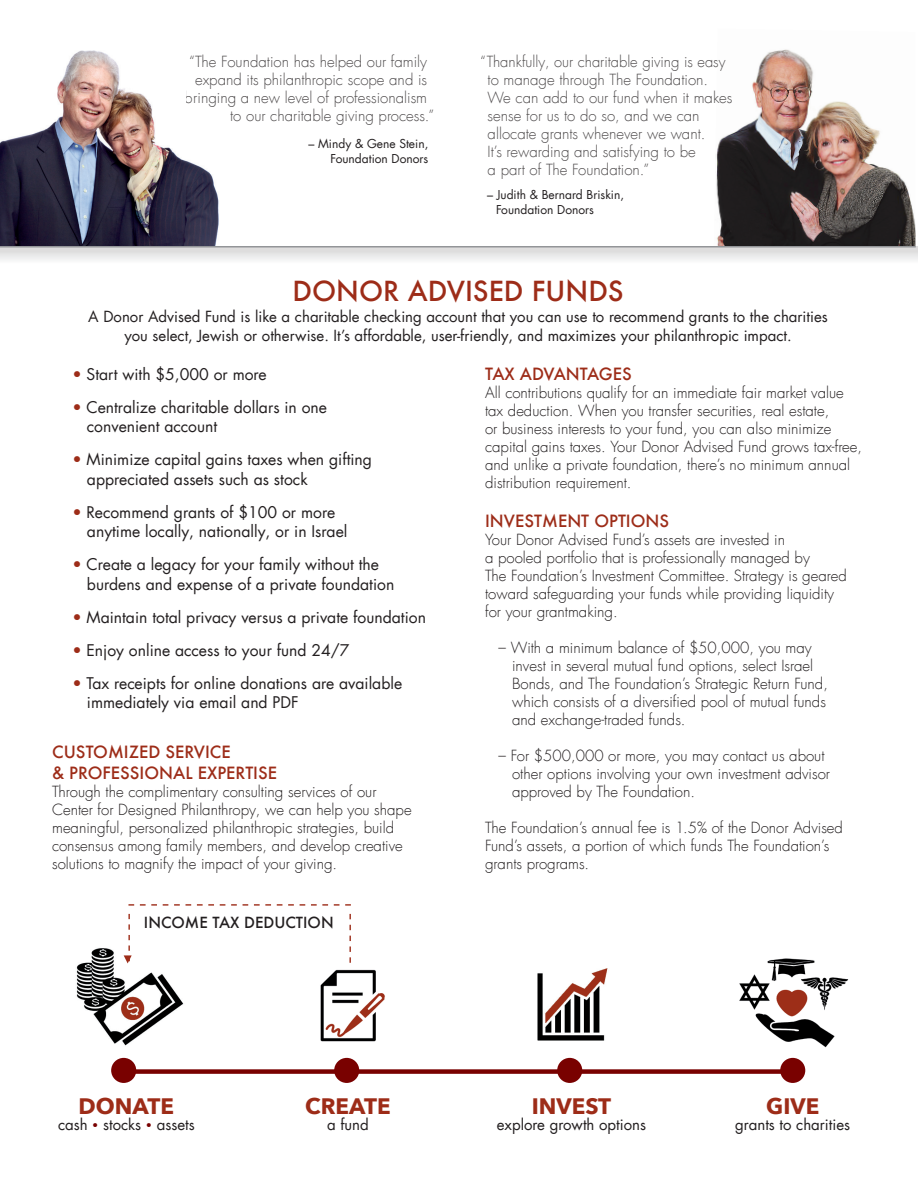
<style>
.page{position:relative;width:918px;height:1188px;background:#fff}
.page>*{position:absolute;margin:0;border:0;box-sizing:border-box;transform-origin:0 0}
.t1{font:500 27px "Futura";color:#9d2c18}
.t2{font:700 22.35px "Avenir Next";color:#9d2c18}
.t3{font:500 16.5px "Futura";color:#9d2c18}
.t4{font:15.75px "Futura Com";color:#231f20}
.t5{font:300 15px/18px "Futura Com";color:#231f20}
.t6{font:15px "Futura Com";color:#231f20}
.t7{font:500 15px "Futura";color:#231f20}
.t8{font:12px "Futura Com";color:#231f20}
.s1{color:#9d2c18}
.s2{font-size:10.5px;color:#790100}
</style>
<div class="page">
<img style="left:739px;top:958px;width:110px;height:103px">
<img style="left:76px;top:948px;width:108px;height:98px">
<img style="left:320px;top:961px;width:65px;height:81px">
<img style="left:716px;top:49px;width:199px;height:197px">
<img style="left:0;top:50px;width:219px;height:196px">
<div style="left:0;top:247px;width:917px;height:20px;background:linear-gradient(to bottom,#d7d6d6,#fff)"></div>
<hr style="left:0;top:246px;width:916px;height:2px;background:#939598">
<div style="left:127px;top:1069px;width:666px;height:5px;background:#790100"></div>
<div style="left:111px;top:1058px;width:25px;height:25px;background:#790100;border-radius:50%"></div>
<div style="left:334px;top:1058px;width:25px;height:25px;background:#790100;border-radius:50%"></div>
<div style="left:557px;top:1058px;width:25px;height:25px;background:#790100;border-radius:50%"></div>
<div style="left:780px;top:1058px;width:25px;height:25px;background:#790100;border-radius:50%"></div>
<svg style="left:350px;top:914px;width:1px;height:49px"></svg>
<svg style="left:124px;top:914px;width:8px;height:49px"></svg>
<svg style="left:128px;top:904px;width:223px;height:2px"></svg>
<img style="left:537px;top:968px;width:71px;height:73px">
<p class="t5" style="left:189px;top:52px;width:240px">“The Foundation has helped our family</p>
<p class="t5" style="left:195px;top:70px;width:234px">expand its philanthropic scope and is</p>
<p class="t5" style="left:185px;top:88px;width:244px">bringing a new level of professionalism</p>
<p class="t5" style="left:230px;top:106px;width:206px">to our charitable giving process.”</p>
<p class="t8" style="left:309px;top:135px;width:121px">– Mindy &amp; Gene Stein,</p>
<p class="t8" style="left:330px;top:150px;width:99px">Foundation Donors</p>
<p class="t5" style="left:488px;top:52px;width:246px;text-indent:-7px">“Thankfully, our charitable giving is easy to manage through The Foundation.<br>We can add to our fund when it makes sense for us to do so, and we can allocate grants whenever we want.<br>It’s rewarding and satisfying to be<br>a part of The Foundation.”</p>
<p class="t8" style="left:487px;top:187px;width:139px">– Judith &amp; Bernard Briskin,</p>
<p class="t8" style="left:496px;top:202px;width:99px">Foundation Donors</p>
<p class="t1" style="left:292px;top:272px;width:333px">DONOR ADVISED FUNDS</p>
<p class="t6" style="left:88px;top:306px;width:741px">A Donor Advised Fund is like a charitable checking account that you can use to recommend grants to the charities</p>
<p class="t6" style="left:124px;top:325px;width:669px">you select, Jewish or otherwise. It’s affordable, user-friendly, and maximizes your philanthropic impact.</p>
<p class="t4" style="left:72px;top:363px;width:196px"><span class="s1">•</span> Start with $5,000 or more</p>
<p class="t4" style="left:72px;top:396px;width:256px"><span class="s1">•</span> Centralize charitable dollars in one</p>
<p class="t4" style="left:87px;top:416px;width:132px">convenient account</p>
<p class="t4" style="left:72px;top:449px;width:301px"><span class="s1">•</span> Minimize capital gains taxes when gifting</p>
<p class="t4" style="left:87px;top:468px;width:222px">appreciated assets such as stock</p>
<p class="t4" style="left:72px;top:501px;width:264px"><span class="s1">•</span> Recommend grants of $100 or more</p>
<p class="t4" style="left:87px;top:521px;width:262px">anytime locally, nationally, or in Israel</p>
<p class="t4" style="left:72px;top:554px;width:308px"><span class="s1">•</span> Create a legacy for your family without the</p>
<p class="t4" style="left:87px;top:573px;width:309px">burdens and expense of a private foundation</p>
<p class="t4" style="left:72px;top:606px;width:355px"><span class="s1">•</span> Maintain total privacy versus a private foundation</p>
<p class="t4" style="left:72px;top:639px;width:279px"><span class="s1">•</span> Enjoy online access to your fund 24/7</p>
<p class="t4" style="left:72px;top:672px;width:331px"><span class="s1">•</span> Tax receipts for online donations are available</p>
<p class="t4" style="left:87px;top:692px;width:213px">immediately via email and PDF</p>
<p class="t3" style="left:52px;top:740px;width:180px">CUSTOMIZED SERVICE</p>
<p class="t3" style="left:52px;top:761px;width:226px">&amp; PROFESSIONAL EXPERTISE</p>
<p class="t5" style="left:52px;top:782px;width:326px">Through the complimentary consulting services of our</p>
<p class="t5" style="left:52px;top:800px;width:361px">Center for Designed Philanthropy, we can help you shape meaningful, personalized philanthropic strategies, build consensus among family members, and develop creative solutions to magnify the impact of your giving.</p>
<p class="t7" style="left:144px;top:913px;width:191px">INCOME TAX DEDUCTION</p>
<p class="t3" style="left:485px;top:363px;width:148px">TAX ADVANTAGES</p>
<p class="t5" style="left:485px;top:384px;width:360px">All contributions qualify for an immediate fair market value</p>
<p class="t5" style="left:485px;top:402px;width:346px">tax deduction. When you transfer securities, real estate,</p>
<p class="t5" style="left:485px;top:420px;width:379px">or business interests to your fund, you can also minimize capital gains taxes. Your Donor Advised Fund grows tax-free, and unlike a private foundation, there’s no minimum annual</p>
<p class="t5" style="left:485px;top:474px;width:148px">distribution requirement.</p>
<p class="t3" style="left:485px;top:509px;width:186px">INVESTMENT OPTIONS</p>
<p class="t5" style="left:485px;top:530px;width:301px">Your Donor Advised Fund’s assets are invested in</p>
<p class="t5" style="left:485px;top:548px;width:326px">a pooled portfolio that is professionally managed by</p>
<p class="t5" style="left:485px;top:566px;width:363px">The Foundation’s Investment Committee. Strategy is geared toward safeguarding your funds while providing liquidity</p>
<p class="t5" style="left:485px;top:602px;width:134px">for your grantmaking.</p>
<p class="t5" style="left:499px;top:638px;width:315px">– With a minimum balance of $50,000, you may</p>
<p class="t5" style="left:512px;top:656px;width:303px">invest in several mutual fund options, select Israel</p>
<p class="t5" style="left:512px;top:674px;width:317px">Bonds, and The Foundation’s Strategic Return Fund, which consists of a diversified pool of mutual funds</p>
<p class="t5" style="left:512px;top:710px;width:175px">and exchange-traded funds.</p>
<p class="t5" style="left:499px;top:746px;width:327px">– For $500,000 or more, you may contact us about</p>
<p class="t5" style="left:512px;top:764px;width:320px">other options involving your own investment advisor</p>
<p class="t5" style="left:512px;top:782px;width:184px">approved by The Foundation.</p>
<p class="t5" style="left:485px;top:818px;width:359px">The Foundation’s annual fee is 1.5% of the Donor Advised</p>
<p class="t5" style="left:485px;top:836px;width:346px">Fund’s assets, a portion of which funds The Foundation’s</p>
<p class="t5" style="left:485px;top:854px;width:106px">grants programs.</p>
<p class="t2" style="left:79px;top:1087px;width:97px">DONATE</p>
<p class="t6" style="left:58px;top:1115px;width:138px">cash <span class="s2">•</span> stocks <span class="s2">•</span> assets</p>
<p class="t2" style="left:305px;top:1087px;width:87px">CREATE</p>
<p class="t6" style="left:327px;top:1115px;width:43px">a fund</p>
<p class="t2" style="left:532px;top:1087px;width:81px">INVEST</p>
<p class="t6" style="left:497px;top:1115px;width:151px">explore growth options</p>
<p class="t2" style="left:766px;top:1087px;width:55px">GIVE</p>
<p class="t6" style="left:735px;top:1115px;width:116px">grants to charities</p>
</div>
